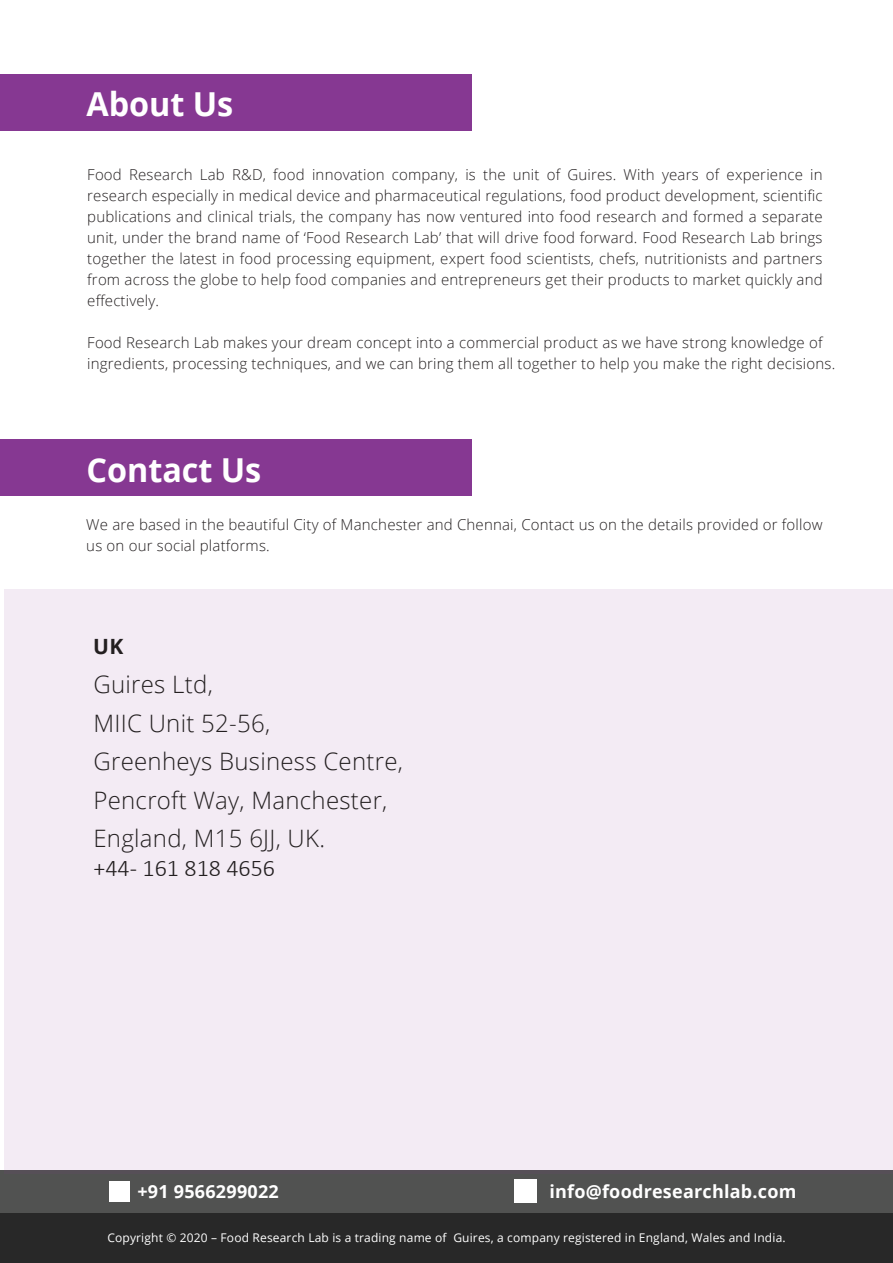
<style>
.page{position:relative;width:893px;height:1263px;background:#fff}
.page>*{position:absolute;margin:0;border:0;box-sizing:border-box;transform-origin:0 0}
.t1{font:700 33px "Open Sans";color:#fff}
.t2{font:300 24px/38.5px "Open Sans";letter-spacing:.01em;color:#231f20}
.t3{font:300 24px "Calibri";color:#231f20}
.t4{font:700 21px "Open Sans";color:#231f20}
.t5{font:700 18px "Open Sans";letter-spacing:.015em;color:#fff}
.t6{font:300 15px/21px "Open Sans";letter-spacing:.015em;color:#231f20}
.t7{font:12px "Open Sans";letter-spacing:.015em;color:#fff}
</style>
<div class="page">
<div style="left:0;top:1170px;width:893px;height:43px;background:#515251"></div>
<div style="left:0;top:74px;width:471px;height:57px;background:#863892"></div>
<div style="left:0;top:439px;width:471px;height:57px;background:#863892"></div>
<div style="left:0;top:1213px;width:893px;height:50px;background:#282828"></div>
<img style="left:110px;top:1181px;width:20px;height:20px">
<img style="left:514px;top:1180px;width:23px;height:22px">
<div style="left:4px;top:589px;width:889px;height:584px;background:#f3ebf4"></div>
<h1 class="t1" style="left:87px;top:81px;width:148px">About Us</h1>
<p class="t6" style="left:87px;top:164px;width:737px;text-align:justify">Food Research Lab R&amp;D, food innovation company, is the unit of Guires. With years of experience in research especially in medical device and pharmaceutical regulations, food product development, scientific publications and clinical trials, the company has now ventured into food research and formed a separate unit, under the brand name of ‘Food Research Lab’ that will drive food forward. Food Research Lab brings together the latest in food processing equipment, expert food scientists, chefs, nutritionists and partners from across the globe to help food companies and entrepreneurs get their products to market quickly and effectively.</p>
<p class="t6" style="left:87px;top:332px;width:749px">Food Research Lab makes your dream concept into a commercial product as we have strong knowledge of ingredients, processing techniques, and we can bring them all together to help you make the right decisions.</p>
<h1 class="t1" style="left:87px;top:446px;width:176px">Contact Us</h1>
<p class="t6" style="left:86px;top:514px;width:738px">We are based in the beautiful City of Manchester and Chennai, Contact us on the details provided or follow us on our social platforms.</p>
<h3 class="t4" style="left:93px;top:632px;width:32px">UK</h3>
<h2 class="t2" style="left:93px;top:664px;width:311px">Guires Ltd,<br>MIIC Unit 52-56,<br>Greenheys Business Centre,<br>Pencroft Way, Manchester,<br>England, M15 6JJ, UK.</h2>
<h2 class="t3" style="left:93px;top:858px;width:183px">+44- 161 818 4656</h2>
<p class="t5" style="left:137px;top:1179px;width:143px">+91 9566299022</p>
<p class="t5" style="left:549px;top:1179px;width:249px">info@foodresearchlab.com</p>
<p class="t7" style="left:107px;top:1230px;width:680px">Copyright © 2020 – Food Research Lab is a trading name of Guires, a company registered in England, Wales and India.</p>
</div>
